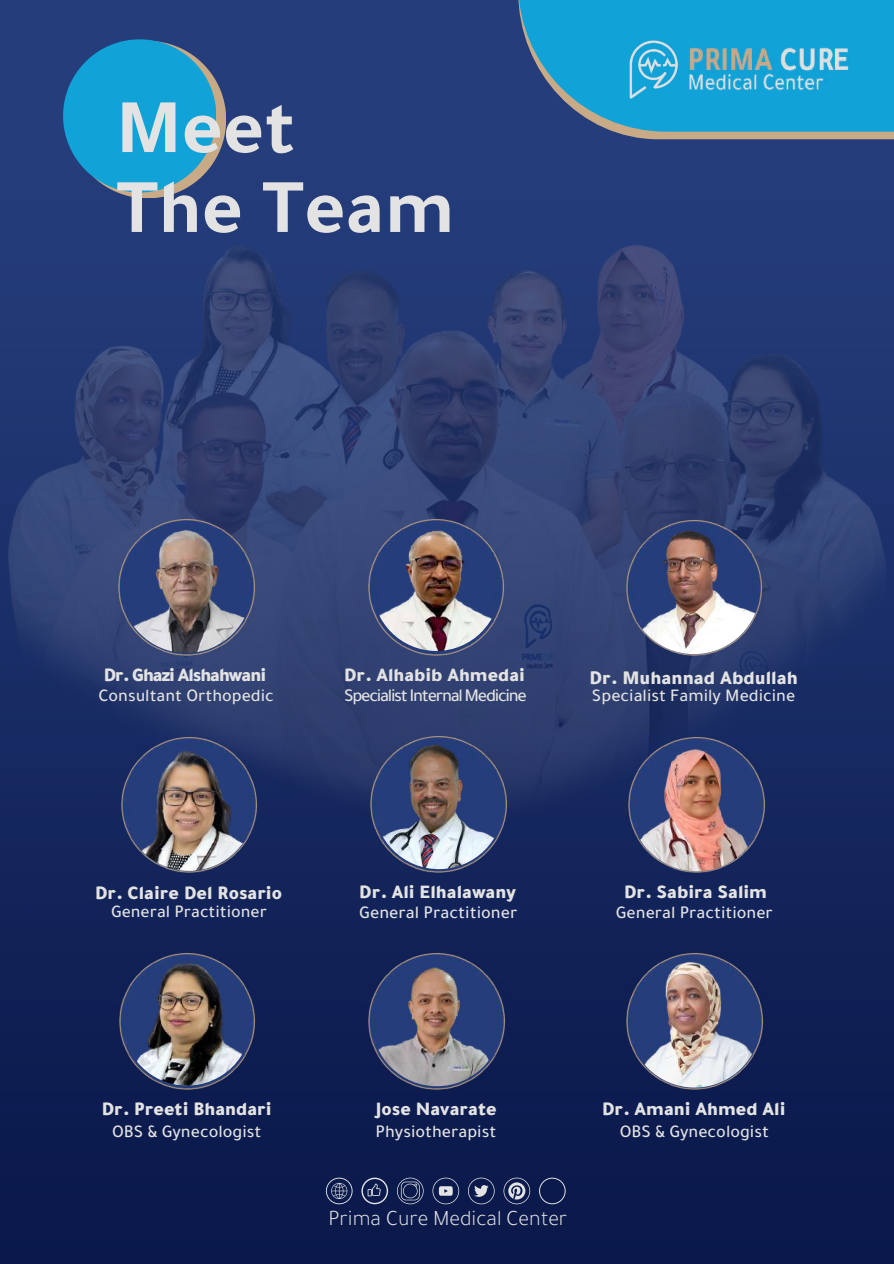
<style>
.page{position:relative;width:894px;height:1264px;background:#fff}
.page>*{position:absolute;margin:0;border:0;box-sizing:border-box;transform-origin:0 0}
.t1{font:700 78.3px/79.8px "Tajawal";color:#e3e3e3}
.t2{font:300 22.05px "Tajawal";color:#e3e3e3}
.t3{font:900 19.8px "Tajawal";color:#e3e3e3}
.t4{font:900 19.5px "Tajawal";color:#e3e3e3}
.t5{font:900 19.5px "Tajawal";letter-spacing:-.05em;color:#e3e3e3}
.t6{font:500 18.3px "Tajawal";letter-spacing:-.07em;color:#e3e3e3}
.t7{font:500 18.15px "Tajawal";color:#e3e3e3}
.t8{font:500 18px "Tajawal";color:#e3e3e3}
.t9{font:500 17.85px "Tajawal";color:#e3e3e3}
</style>
<div class="page">
<div style="left:0;top:0;width:893px;height:1263px;background:#253d7b"></div>
<img style="left:0;top:245px;width:893px;height:1018px">
<svg style="left:63px;top:39px;width:163px;height:159px"></svg>
<div style="left:615px;top:132px;width:278px;height:7px;background:#c8ab86"></div>
<div style="left:518px;top:0;width:375px;height:132px;background:#11a2d7"></div>
<img style="left:629px;top:40px;width:49px;height:59px">
<img style="left:689px;top:48px;width:160px;height:42px">
<img style="left:624px;top:518px;width:139px;height:139px">
<img style="left:627px;top:521px;width:133px;height:133px;border-radius:50%">
<img style="left:626px;top:735px;width:140px;height:139px">
<img style="left:630px;top:738px;width:132px;height:133px;border-radius:50%">
<img style="left:624px;top:951px;width:140px;height:140px">
<img style="left:628px;top:955px;width:132px;height:132px;border-radius:50%">
<img style="left:369px;top:734px;width:139px;height:140px">
<img style="left:374px;top:739px;width:129px;height:130px;border-radius:50%">
<img style="left:119px;top:735px;width:139px;height:139px">
<img style="left:123px;top:739px;width:132px;height:131px;border-radius:50%">
<img style="left:366px;top:518px;width:140px;height:139px">
<img style="left:372px;top:524px;width:127px;height:127px;border-radius:50%">
<img style="left:116px;top:518px;width:140px;height:139px">
<img style="left:121px;top:522px;width:131px;height:131px;border-radius:50%">
<img style="left:367px;top:951px;width:139px;height:140px">
<img style="left:371px;top:956px;width:131px;height:130px;border-radius:50%">
<img style="left:117px;top:951px;width:139px;height:140px">
<img style="left:123px;top:957px;width:128px;height:128px;border-radius:50%">
<svg style="left:361px;top:1177px;width:27px;height:27px"></svg>
<svg style="left:397px;top:1177px;width:26px;height:27px"></svg>
<svg style="left:432px;top:1177px;width:27px;height:27px"></svg>
<svg style="left:503px;top:1177px;width:27px;height:27px"></svg>
<svg style="left:468px;top:1177px;width:26px;height:27px"></svg>
<svg style="left:326px;top:1177px;width:26px;height:27px"></svg>
<svg style="left:539px;top:1177px;width:26px;height:27px"></svg>
<h1 class="t1" style="left:116px;top:101px;width:340px">Meet<br>The Team</h1>
<p class="t5" style="left:104px;top:669px;width:164px">Dr. Ghazi Alshahwani</p>
<p class="t8" style="left:98px;top:689px;width:177px">Consultant Orthopedic</p>
<p class="t4" style="left:344px;top:668px;width:182px">Dr. Alhabib Ahmedai</p>
<p class="t6" style="left:344px;top:689px;width:184px">Specialist Internal Medicine</p>
<p class="t3" style="left:589px;top:671px;width:210px">Dr. Muhannad Abdullah</p>
<p class="t8" style="left:592px;top:689px;width:205px">Specialist Family Medicine</p>
<p class="t4" style="left:95px;top:886px;width:188px">Dr. Claire Del Rosario</p>
<p class="t9" style="left:111px;top:905px;width:157px">General Practitioner</p>
<p class="t4" style="left:359px;top:885px;width:158px">Dr. Ali Elhalawany</p>
<p class="t7" style="left:359px;top:906px;width:160px">General Practitioner</p>
<p class="t4" style="left:624px;top:885px;width:144px">Dr. Sabira Salim</p>
<p class="t8" style="left:615px;top:906px;width:158px">General Practitioner</p>
<p class="t4" style="left:102px;top:1102px;width:171px">Dr. Preeti Bhandari</p>
<p class="t8" style="left:112px;top:1125px;width:151px">OBS &amp; Gynecologist</p>
<p class="t4" style="left:376px;top:1102px;width:122px">Jose Navarate</p>
<p class="t8" style="left:375px;top:1125px;width:122px">Physiotherapist</p>
<p class="t2" style="left:328px;top:1210px;width:240px">Prima Cure Medical Center</p>
<p class="t4" style="left:602px;top:1102px;width:185px">Dr. Amani Ahmed Ali</p>
<p class="t8" style="left:619px;top:1125px;width:151px">OBS &amp; Gynecologist</p>
</div>
